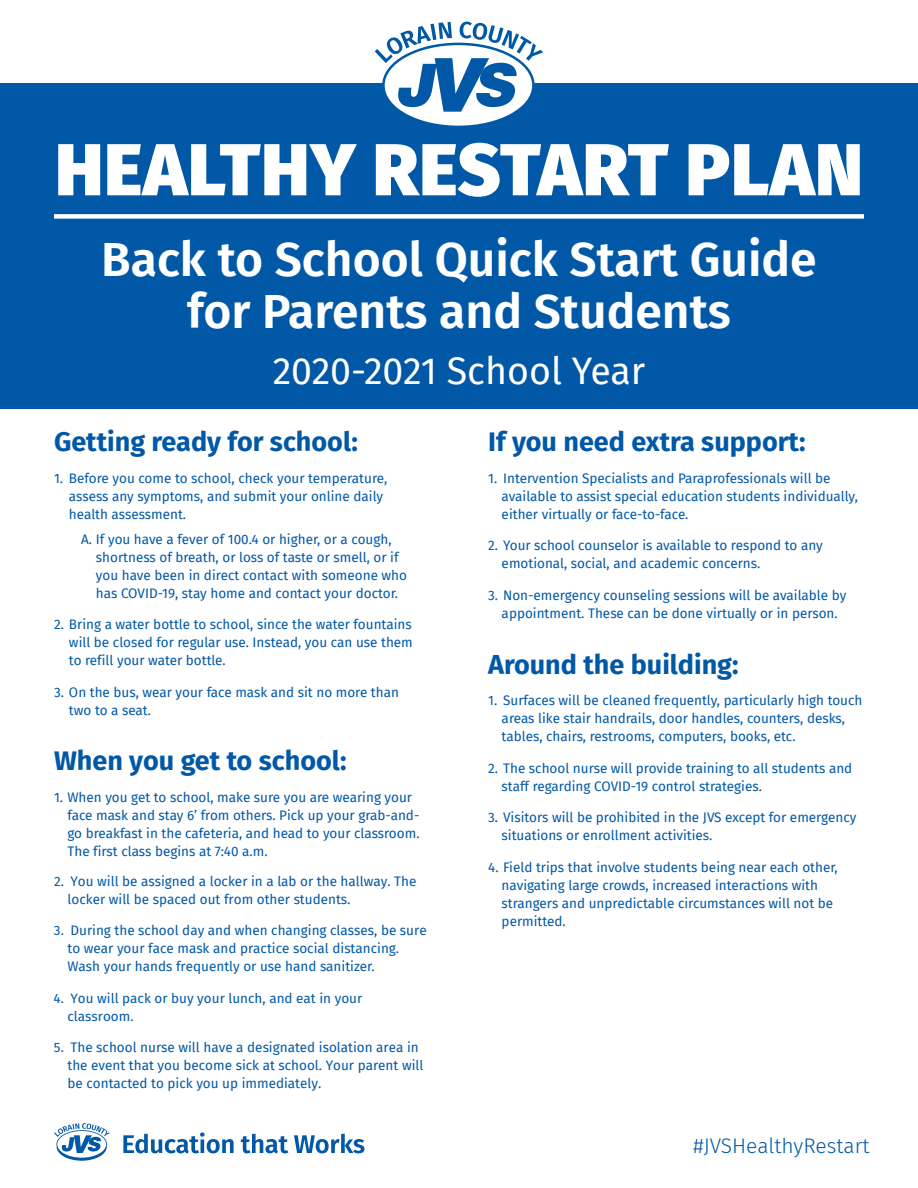
<style>
.page{position:relative;width:918px;height:1188px;background:#fff}
.page>*{position:absolute;margin:0;border:0;box-sizing:border-box;transform-origin:0 0}
.t1{font:900 73.5px "Fira Sans";letter-spacing:.01em;color:#fff}
.t2{font:600 48px/52.5px "Fira Sans";color:#fff;text-align:center}
.t3{font:37.5px "Fira Sans";color:#fff}
.t4{font:700 27px "Fira Sans";color:#0158a6}
.t5{font:300 21px "Fira Sans";color:#0158a6}
.t6{font:13.5px/18px "Fira Sans";color:#0158a6}
</style>
<div class="page">
<div style="left:0;top:83px;width:918px;height:325px;background:#0158a6"></div>
<svg style="left:375px;top:21px;width:168px;height:105px"></svg>
<svg style="left:123px;top:1132px;width:111px;height:21px"></svg>
<svg style="left:241px;top:1134px;width:47px;height:19px"></svg>
<svg style="left:294px;top:1134px;width:70px;height:19px"></svg>
<svg style="left:54px;top:1123px;width:56px;height:38px"></svg>
<div style="left:54px;top:214px;width:810px;height:5px;background:#fff"></div>
<p class="t1" style="left:55px;top:104px;width:809px">HEALTHY RESTART PLAN</p>
<p class="t2" style="left:101px;top:230px;width:717px">Back to School Quick Start Guide for Parents and Students</p>
<p class="t3" style="left:273px;top:343px;width:374px">2020-2021 School Year</p>
<p class="t4" style="left:54px;top:419px;width:305px">Getting ready for school:</p>
<p class="t6" style="left:69px;top:469px;width:320px;text-indent:-15px">1. Before you come to school, check your temperature, assess any symptoms, and submit your online daily health assessment.</p>
<p class="t6" style="left:96px;top:530px;width:313px;text-indent:-15px">A. If you have a fever of 100.4 or higher, or a cough, shortness of breath, or loss of taste or smell, or if you have been in direct contact with someone who has COVID-19, stay home and contact your doctor.</p>
<p class="t6" style="left:69px;top:615px;width:345px;text-align:justify;text-indent:-15px">2. Bring a water bottle to school, since the water fountains will be closed for regular use. Instead, you can use them to refill your water bottle.</p>
<p class="t6" style="left:69px;top:683px;width:332px;text-indent:-15px">3. On the bus, wear your face mask and sit no more than two to a seat.</p>
<p class="t4" style="left:54px;top:738px;width:294px">When you get to school:</p>
<p class="t6" style="left:68px;top:788px;width:354px;text-indent:-14px">1. When you get to school, make sure you are wearing your face mask and stay 6’ from others. Pick up your grab-and&shy;go breakfast in the cafeteria, and head to your classroom.<br>The first class begins at 7:40 a.m.</p>
<p class="t6" style="left:68px;top:871px;width:351px;text-indent:-14px">2. You will be assigned a locker in a lab or the hallway. The locker will be spaced out from other students.</p>
<p class="t6" style="left:68px;top:921px;width:361px;text-indent:-14px">3. During the school day and when changing classes, be sure to wear your face mask and practice social distancing.<br>Wash your hands frequently or use hand sanitizer.</p>
<p class="t6" style="left:68px;top:988px;width:296px;text-indent:-14px">4. You will pack or buy your lunch, and eat in your classroom.</p>
<p class="t6" style="left:68px;top:1038px;width:357px;text-indent:-14px">5. The school nurse will have a designated isolation area in the event that you become sick at school. Your parent will be contacted to pick you up immediately.</p>
<p class="t4" style="left:488px;top:419px;width:319px">If you need extra support:</p>
<p class="t6" style="left:502px;top:469px;width:358px;text-indent:-14px">1. Intervention Specialists and Paraprofessionals will be available to assist special education students individually, either virtually or face-to-face.</p>
<p class="t6" style="left:502px;top:536px;width:323px;text-indent:-14px">2. Your school counselor is available to respond to any emotional, social, and academic concerns.</p>
<p class="t6" style="left:488px;top:586px;width:360px;text-align:center">3. Non-emergency counseling sessions will be available by appointment. These can be done virtually or in person.</p>
<p class="t4" style="left:488px;top:641px;width:252px">Around the building:</p>
<p class="t6" style="left:502px;top:691px;width:362px;text-indent:-14px">1. Surfaces will be cleaned frequently, particularly high touch areas like stair handrails, door handles, counters, desks, tables, chairs, restrooms, computers, books, etc.</p>
<p class="t6" style="left:502px;top:758px;width:352px;text-indent:-14px">2. The school nurse will provide training to all students and staff regarding COVID-19 control strategies.</p>
<p class="t6" style="left:502px;top:808px;width:356px;text-indent:-14px">3. Visitors will be prohibited in the JVS except for emergency situations or enrollment activities.</p>
<p class="t6" style="left:502px;top:857px;width:338px;text-indent:-14px">4. Field trips that involve students being near each other, navigating large crowds, increased interactions with strangers and unpredictable circumstances will not be permitted.</p>
<p class="t5" style="left:693px;top:1131px;width:178px">#JVSHealthyRestart</p>
</div>
